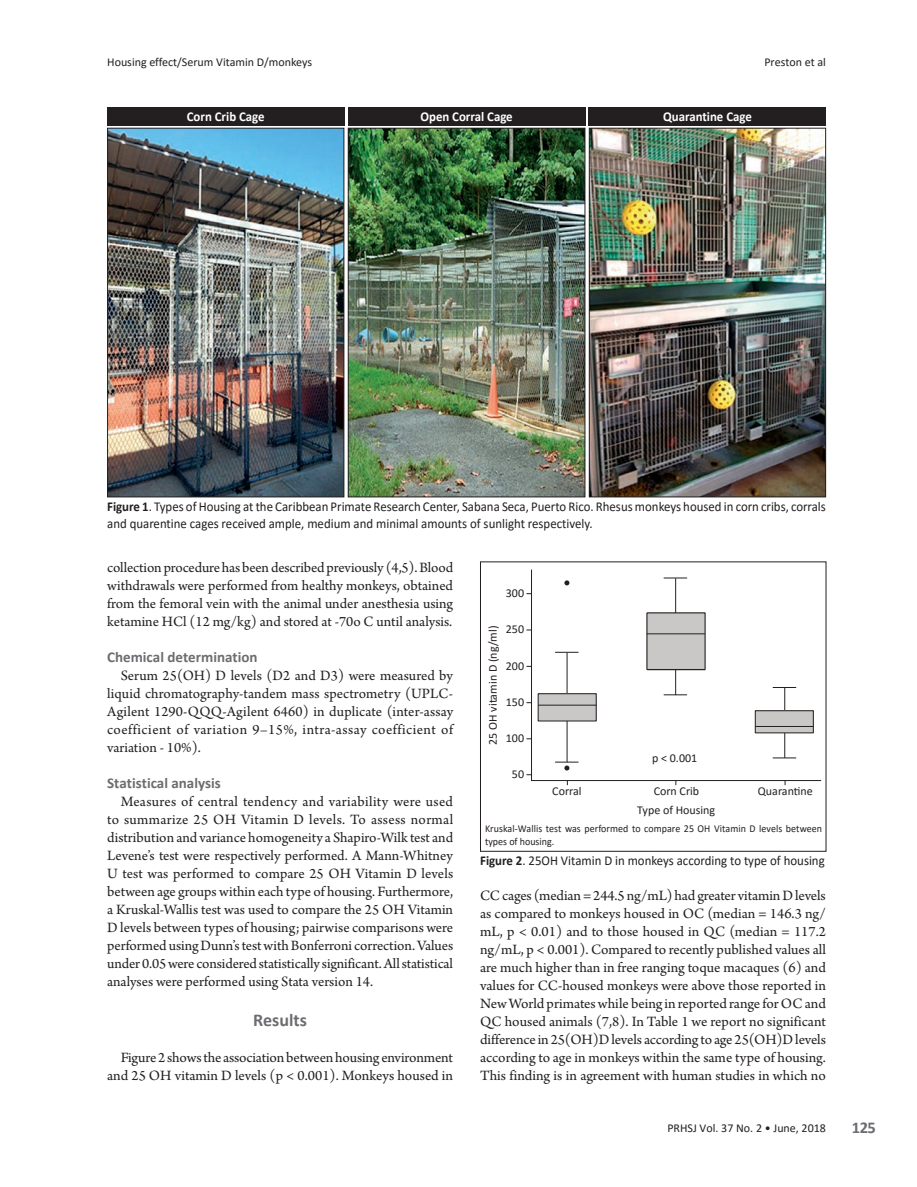
<style>
.page{position:relative;width:917px;height:1187px;background:#fff}
.page>*{position:absolute;margin:0;border:0;box-sizing:border-box;transform-origin:0 0}
.t1{font:700 18px "Calibri";color:#6c6d70}
.t2{font:700 16.5px "Calibri";color:#6c6d70}
.t3{font:15px/18px "Arno Pro";color:#231f20;text-align:justify}
.t4{font:700 15px "Calibri";color:#6c6d70}
.t5{font:13.5px/16.2px "Calibri";color:#231f20;scale:.95 1}
.t6{font:700 13.5px "Calibri";color:#fff;scale:.95 1}
.t7{font:12px "Calibri";color:#231f20}
.t8{font:10.5px/12.6px "Calibri";letter-spacing:.005em;color:#231f20;scale:.95 1}
.s1{font-weight:700}
</style>
<div class="page">
<img style="left:109px;top:130px;width:233px;height:365px">
<div style="left:107px;top:128px;width:237px;height:369px;border:1px solid #231f20"></div>
<img style="left:590px;top:130px;width:233px;height:365px">
<div style="left:588px;top:128px;width:237px;height:369px;border:1px solid #231f20"></div>
<img style="left:350px;top:130px;width:233px;height:365px">
<div style="left:348px;top:128px;width:237px;height:369px;border:1px solid #231f20"></div>
<div style="left:107px;top:107px;width:237px;height:18px;background:#231f20"></div>
<div style="left:348px;top:107px;width:237px;height:18px;background:#231f20"></div>
<div style="left:588px;top:107px;width:237px;height:18px;background:#231f20"></div>
<svg style="left:530px;top:569px;width:291px;height:212px"></svg>
<hr style="left:566px;top:652px;width:1px;height:109px;background:#231f20">
<svg style="left:555px;top:651px;width:23px;height:1px"></svg>
<div style="left:538px;top:693px;width:58px;height:28px;background:#c9c8c7"></div>
<div style="left:537px;top:693px;width:59px;height:28px;border:1px solid #231f20"></div>
<hr style="left:538px;top:704px;width:58px;height:1px;background:#231f20">
<hr style="left:784px;top:687px;width:1px;height:70px;background:#231f20">
<svg style="left:772px;top:687px;width:23px;height:1px"></svg>
<svg style="left:772px;top:757px;width:23px;height:1px"></svg>
<div style="left:755px;top:710px;width:58px;height:22px;background:#c9c8c7"></div>
<div style="left:754px;top:710px;width:59px;height:23px;border:1px solid #231f20"></div>
<hr style="left:755px;top:726px;width:57px;height:1px;background:#231f20">
<hr style="left:675px;top:578px;width:1px;height:116px;background:#231f20">
<svg style="left:663px;top:577px;width:23px;height:1px"></svg>
<svg style="left:663px;top:694px;width:23px;height:1px"></svg>
<div style="left:646px;top:613px;width:58px;height:56px;background:#c9c8c7"></div>
<hr style="left:647px;top:633px;width:57px;height:1px;background:#231f20">
<svg style="left:564px;top:580px;width:5px;height:5px"></svg>
<svg style="left:555px;top:761px;width:23px;height:9px"></svg>
<p class="t7" style="left:107px;top:54px;width:206px">Housing effect/Serum Vitamin D/monkeys</p>
<p class="t7" style="left:764px;top:54px;width:63px">Preston et al</p>
<p class="t6" style="left:187px;top:107px;width:83px">Corn Crib Cage</p>
<p class="t6" style="left:420px;top:107px;width:99px">Open Corral Cage</p>
<p class="t6" style="left:662px;top:107px;width:95px">Quarantine Cage</p>
<p class="t5" style="left:107px;top:498px;width:757px"><span class="s1">Figure 1</span>. Types of Housing at the Caribbean Primate Research Center, Sabana Seca, Puerto Rico. Rhesus monkeys housed in corn cribs, corrals and quarentine cages received ample, medium and minimal amounts of sunlight respectively.</p>
<p class="t3" style="left:107px;top:559px;width:347px">collection procedure has been described previously (4,5). Blood withdrawals were performed from healthy monkeys, obtained from the femoral vein with the animal under anesthesia using ketamine HCl (12 mg/kg) and stored at -70o C until analysis.</p>
<p class="t4" style="left:107px;top:646px;width:152px">Chemical determination</p>
<p class="t3" style="left:107px;top:667px;width:347px;text-indent:14px">Serum 25(OH) D levels (D2 and D3) were measured by liquid chromatography-tandem mass spectrometry (UPLC-Agilent 1290-QQQ-Agilent 6460) in duplicate (inter-assay coefficient of variation 9–15%, intra-assay coefficient of variation - 10%).</p>
<p class="t4" style="left:107px;top:772px;width:115px">Statistical analysis</p>
<p class="t3" style="left:107px;top:793px;width:347px;text-indent:14px">Measures of central tendency and variability were used to summarize 25 OH Vitamin D levels. To assess normal distribution and variance homogeneity a Shapiro-Wilk test and Levene’s test were respectively performed. A Mann-Whitney U test was performed to compare 25 OH Vitamin D levels between age groups within each type of housing. Furthermore, a Kruskal-Wallis test was used to compare the 25 OH Vitamin D levels between types of housing; pairwise comparisons were performed using Dunn’s test with Bonferroni correction. Values under 0.05 were considered statistically significant. All statistical analyses were performed using Stata version 14.</p>
<p class="t1" style="left:253px;top:1006px;width:55px">Results</p>
<p class="t3" style="left:107px;top:1048px;width:347px;text-align:right">Figure 2 shows the association between housing environment and 25 OH vitamin D levels (p &lt; 0.001). Monkeys housed in</p>
<p class="t7" style="left:505px;top:585px;width:20px">300</p>
<p class="t7" style="left:505px;top:620px;width:20px">250</p>
<p class="t7" style="left:505px;top:658px;width:20px">200</p>
<p class="t7" style="left:505px;top:693px;width:20px">150</p>
<p class="t7" style="left:505px;top:729px;width:20px">100</p>
<p class="t7" style="left:512px;top:765px;width:14px">50</p>
<p class="t7" style="left:484px;top:744px;width:120px;rotate:-90deg">25 OH vitamin D (ng/ml)</p>
<p class="t7" style="left:652px;top:749px;width:47px">p &lt; 0.001</p>
<p class="t7" style="left:552px;top:782px;width:31px">Corral</p>
<p class="t7" style="left:653px;top:782px;width:47px">Corn Crib</p>
<p class="t7" style="left:637px;top:801px;width:79px">Type of Housing</p>
<p class="t7" style="left:757px;top:782px;width:56px">Quarantine</p>
<p class="t8" style="left:485px;top:822px;width:356px">Kruskal-Wallis test was performed to compare 25 OH Vitamin D levels between types of housing.</p>
<p class="t5" style="left:480px;top:851px;width:364px"><span class="s1">Figure 2</span>. 25OH Vitamin D in monkeys according to type of housing</p>
<p class="t3" style="left:480px;top:887px;width:347px">CC cages (median = 244.5 ng/mL) had greater vitamin D levels as compared to monkeys housed in OC (median = 146.3 ng/ mL, p &lt; 0.01) and to those housed in QC (median = 117.2 ng/mL, p &lt; 0.001). Compared to recently published values all are much higher than in free ranging toque macaques (6) and values for CC-housed monkeys were above those reported in New World primates while being in reported range for OC and QC housed animals (7,8). In Table 1 we report no significant difference in 25(OH)D levels according to age 25(OH)D levels according to age in monkeys within the same type of housing.<br>This finding is in agreement with human studies in which no</p>
<p class="t7" style="left:667px;top:1119px;width:160px">PRHSJ Vol. 37 No. 2 • June, 2018</p>
<p class="t2" style="left:851px;top:1115px;width:26px">125</p>
</div>
